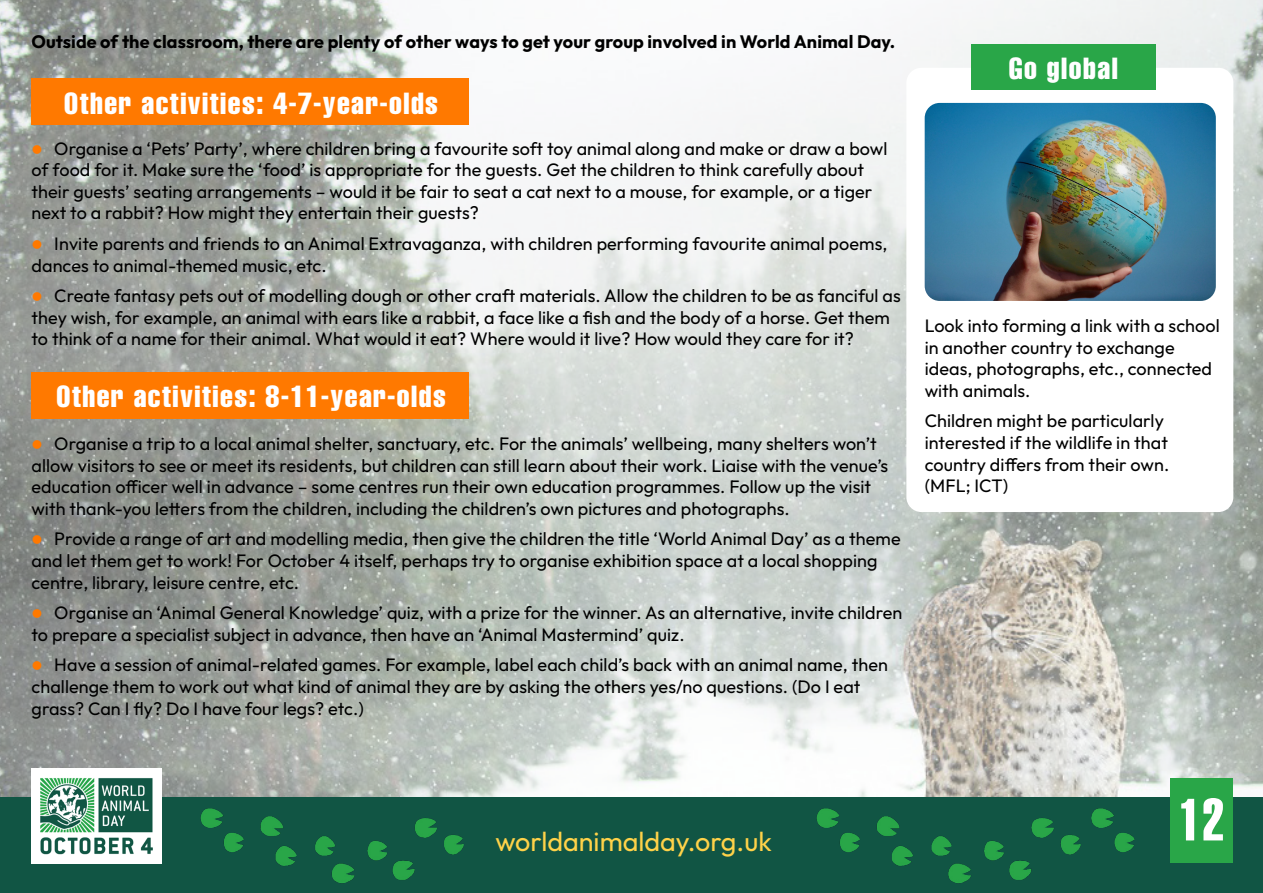
<style>
.page{position:relative;width:1263px;height:893px;background:#fff}
.page>*{position:absolute;margin:0;border:0;box-sizing:border-box;transform-origin:0 0}
.t1{font:58.5px "Helvetica LT Std Extra Comp";color:#fff}
.t2{font:30px "Helvetica LT Std Comp";letter-spacing:.05em;color:#fff}
.t3{font:27px "Outfit";color:#ffd249}
.t4{font:18px/21.6px "Outfit";letter-spacing:.005em;color:#000}
.t5{font:700 18px "Outfit";letter-spacing:.005em;color:#000}
.s1{color:#ff7900}
</style>
<div class="page">
<img style="left:0;top:0;width:1263px;height:797px">
<div style="left:0;top:797px;width:1263px;height:96px;background:#154"></div>
<img style="left:31px;top:768px;width:131px;height:95px">
<div style="left:1170px;top:778px;width:63px;height:85px;background:#29a648"></div>
<img style="left:816px;top:808px;width:319px;height:75px">
<img style="left:200px;top:808px;width:264px;height:75px">
<div style="left:906px;top:68px;width:327px;height:444px;background:#fff;border-radius:15px"></div>
<div style="left:971px;top:45px;width:185px;height:45px;background:#29a648"></div>
<img style="left:925px;top:103px;width:291px;height:198px">
<div style="left:31px;top:79px;width:438px;height:46px;background:#ff7900"></div>
<div style="left:31px;top:372px;width:438px;height:47px;background:#ff7900"></div>
<p class="t5" style="left:31px;top:30px;width:865px">Outside of the classroom, there are plenty of other ways to get your group involved in World Animal Day.</p>
<p class="t2" style="left:64px;top:84px;width:375px">Other activities: 4-7-year-olds</p>
<p class="t4" style="left:32px;top:138px;width:857px"><span class="s1">●</span> Organise a ‘Pets’ Party’, where children bring a favourite soft toy animal along and make or draw a bowl of food for it. Make sure the ‘food’ is appropriate for the guests. Get the children to think carefully about their guests’ seating arrangements – would it be fair to seat a cat next to a mouse, for example, or a tiger next to a rabbit? How might they entertain their guests?</p>
<p class="t4" style="left:32px;top:233px;width:857px"><span class="s1">●</span> Invite parents and friends to an Animal Extravaganza, with children performing favourite animal poems, dances to animal-themed music, etc.</p>
<p class="t4" style="left:32px;top:285px;width:871px"><span class="s1">●</span> Create fantasy pets out of modelling dough or other craft materials. Allow the children to be as fanciful as they wish, for example, an animal with ears like a rabbit, a face like a fish and the body of a horse. Get them to think of a name for their animal. What would it eat? Where would it live? How would they care for it?</p>
<p class="t2" style="left:57px;top:378px;width:391px">Other activities: 8-11-year-olds</p>
<p class="t4" style="left:32px;top:433px;width:858px"><span class="s1">●</span> Organise a trip to a local animal shelter, sanctuary, etc. For the animals’ wellbeing, many shelters won’t allow visitors to see or meet its residents, but children can still learn about their work. Liaise with the venue’s education officer well in advance – some centres run their own education programmes. Follow up the visit with thank-you letters from the children, including the children’s own pictures and photographs.</p>
<p class="t4" style="left:32px;top:529px;width:871px"><span class="s1">●</span> Provide a range of art and modelling media, then give the children the title ‘World Animal Day’ as a theme and let them get to work! For October 4 itself, perhaps try to organise exhibition space at a local shopping centre, library, leisure centre, etc.</p>
<p class="t4" style="left:32px;top:603px;width:872px"><span class="s1">●</span> Organise an ‘Animal General Knowledge’ quiz, with a prize for the winner. As an alternative, invite children to prepare a specialist subject in advance, then have an ‘Animal Mastermind’ quiz.</p>
<p class="t4" style="left:32px;top:655px;width:858px"><span class="s1">●</span> Have a session of animal-related games. For example, label each child’s back with an animal name, then challenge them to work out what kind of animal they are by asking the others yes/no questions. (Do I eat grass? Can I fly? Do I have four legs? etc.)</p>
<p class="t2" style="left:1009px;top:49px;width:111px">Go global</p>
<p class="t4" style="left:925px;top:315px;width:297px">Look into forming a link with a school in another country to exchange ideas, photographs, etc., connected with animals.</p>
<p class="t4" style="left:925px;top:411px;width:241px">Children might be particularly</p>
<p class="t4" style="left:925px;top:432px;width:245px">interested if the wildlife in that</p>
<p class="t4" style="left:925px;top:454px;width:246px">country differs from their own.</p>
<p class="t4" style="left:925px;top:475px;width:85px">(MFL; ICT)</p>
<p class="t3" style="left:495px;top:825px;width:278px">worldanimalday.org.uk</p>
<p class="t1" style="left:1179px;top:784px;width:47px">12</p>
</div>
